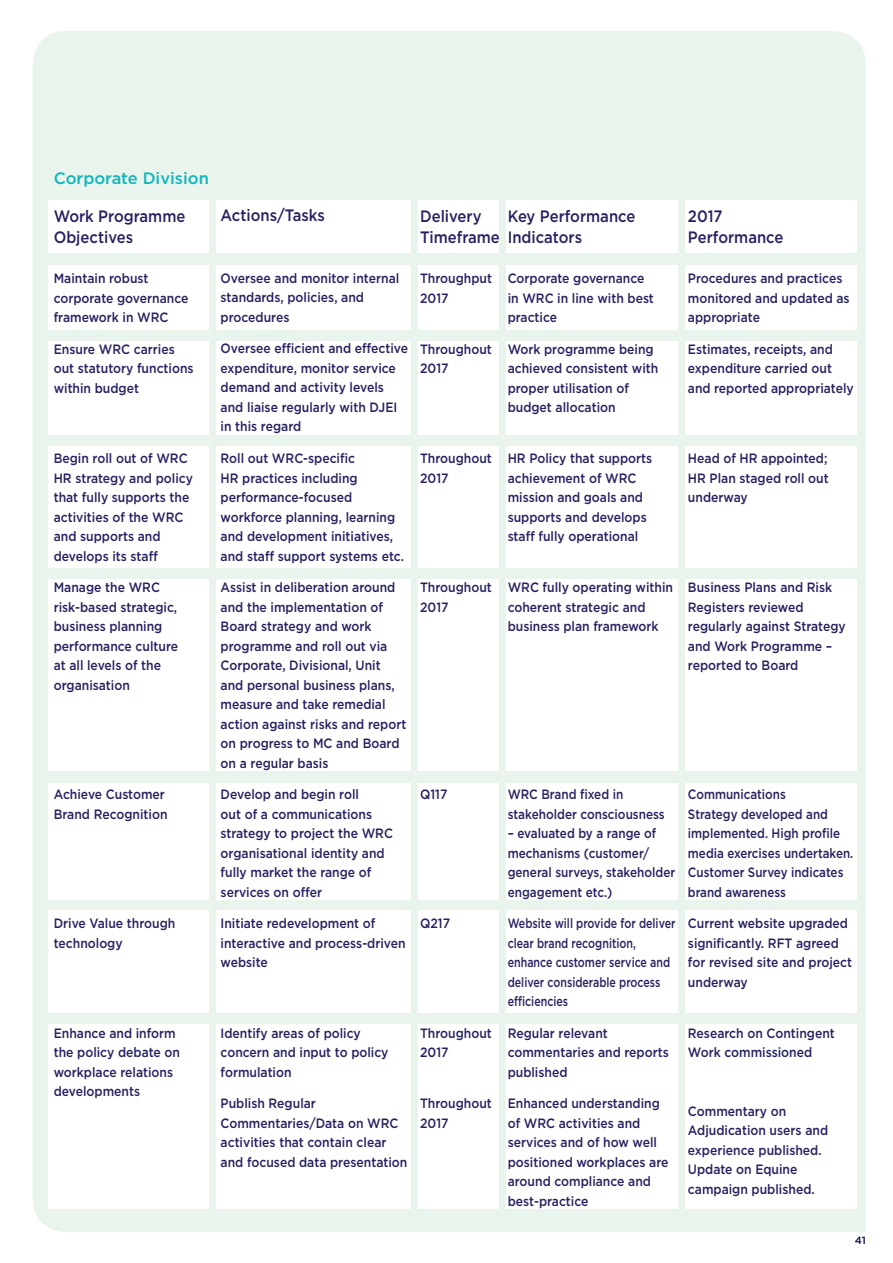
<style>
.page{position:relative;width:893px;height:1263px;background:#fff}
.page>*{position:absolute;margin:0;border:0;box-sizing:border-box;transform-origin:0 0}
.t1{font:500 16.5px/21px "Gotham";color:#252161;scale:.9 1}
.t2{font:500 16.5px "Gotham";color:#11b5be}
.t3{font:500 13.5px/19.5px "Gotham";color:#252161;scale:.9 1}
.t4{font:500 13.5px/19.5px "Gotham";color:#252161;scale:.87 1}
.t5{font:500 13.5px/19.5px "Gotham";color:#252161;scale:.86 1}
.t6{font:500 13.5px/19.5px "Gotham";color:#252161;scale:.79 1}
.t7{font:500 10.5px "Gotham";color:#04104a}
</style>
<div class="page">
<div style="left:33px;top:31px;width:833px;height:1201px;background:#e9f5ec"></div>
<div style="left:506px;top:200px;width:171px;height:53px;background:#fff"></div>
<div style="left:506px;top:265px;width:171px;height:65px;background:#fff"></div>
<div style="left:506px;top:341px;width:171px;height:93px;background:#fff"></div>
<div style="left:506px;top:446px;width:171px;height:122px;background:#fff"></div>
<div style="left:506px;top:579px;width:171px;height:191px;background:#fff"></div>
<div style="left:506px;top:783px;width:171px;height:116px;background:#fff"></div>
<div style="left:506px;top:910px;width:171px;height:103px;background:#fff"></div>
<div style="left:506px;top:1024px;width:171px;height:185px;background:#fff"></div>
<div style="left:685px;top:200px;width:171px;height:53px;background:#fff"></div>
<div style="left:685px;top:265px;width:171px;height:65px;background:#fff"></div>
<div style="left:685px;top:341px;width:171px;height:93px;background:#fff"></div>
<div style="left:685px;top:446px;width:171px;height:122px;background:#fff"></div>
<div style="left:685px;top:579px;width:171px;height:191px;background:#fff"></div>
<div style="left:685px;top:783px;width:171px;height:116px;background:#fff"></div>
<div style="left:685px;top:910px;width:171px;height:103px;background:#fff"></div>
<div style="left:685px;top:1024px;width:171px;height:185px;background:#fff"></div>
<div style="left:418px;top:200px;width:81px;height:53px;background:#fff"></div>
<div style="left:418px;top:265px;width:81px;height:65px;background:#fff"></div>
<div style="left:418px;top:341px;width:81px;height:93px;background:#fff"></div>
<div style="left:418px;top:446px;width:81px;height:122px;background:#fff"></div>
<div style="left:418px;top:579px;width:81px;height:191px;background:#fff"></div>
<div style="left:418px;top:783px;width:81px;height:116px;background:#fff"></div>
<div style="left:418px;top:910px;width:81px;height:103px;background:#fff"></div>
<div style="left:418px;top:1024px;width:81px;height:185px;background:#fff"></div>
<div style="left:217px;top:200px;width:194px;height:53px;background:#fff"></div>
<div style="left:217px;top:265px;width:194px;height:65px;background:#fff"></div>
<div style="left:217px;top:341px;width:194px;height:93px;background:#fff"></div>
<div style="left:217px;top:446px;width:194px;height:122px;background:#fff"></div>
<div style="left:217px;top:579px;width:194px;height:191px;background:#fff"></div>
<div style="left:217px;top:783px;width:194px;height:116px;background:#fff"></div>
<div style="left:217px;top:910px;width:194px;height:103px;background:#fff"></div>
<div style="left:217px;top:1024px;width:194px;height:185px;background:#fff"></div>
<div style="left:48px;top:200px;width:160px;height:53px;background:#fff"></div>
<div style="left:48px;top:265px;width:160px;height:65px;background:#fff"></div>
<div style="left:48px;top:341px;width:160px;height:93px;background:#fff"></div>
<div style="left:48px;top:446px;width:160px;height:122px;background:#fff"></div>
<div style="left:48px;top:579px;width:160px;height:191px;background:#fff"></div>
<div style="left:48px;top:783px;width:160px;height:116px;background:#fff"></div>
<div style="left:48px;top:910px;width:160px;height:103px;background:#fff"></div>
<div style="left:48px;top:1024px;width:160px;height:185px;background:#fff"></div>
<p class="t2" style="left:54px;top:167px;width:157px">Corporate Division</p>
<p class="t1" style="left:54px;top:205px;width:148px">Work Programme<br>Objectives</p>
<p class="t3" style="left:54px;top:269px;width:151px">Maintain robust corporate governance framework in WRC</p>
<p class="t3" style="left:54px;top:339px;width:157px">Ensure WRC carries out statutory functions within budget</p>
<p class="t3" style="left:54px;top:449px;width:156px">Begin roll out of WRC<br>HR strategy and policy that fully supports the activities of the WRC and supports and develops its staff</p>
<p class="t3" style="left:54px;top:578px;width:140px">Manage the WRC risk-based strategic, business planning performance culture at all levels of the organisation</p>
<p class="t3" style="left:54px;top:785px;width:128px">Achieve Customer<br>Brand Recognition</p>
<p class="t3" style="left:54px;top:914px;width:137px">Drive Value through technology</p>
<p class="t3" style="left:54px;top:1023px;width:142px">Enhance and inform the policy debate on workplace relations developments</p>
<p class="t1" style="left:221px;top:205px;width:118px">Actions/Tasks</p>
<p class="t3" style="left:221px;top:268px;width:200px">Oversee and monitor internal standards, policies, and procedures</p>
<p class="t3" style="left:221px;top:339px;width:210px">Oversee efficient and effective expenditure, monitor service demand and activity levels and liaise regularly with DJEI in this regard</p>
<p class="t3" style="left:221px;top:448px;width:205px">Roll out WRC-specific<br>HR practices including performance-focused workforce planning, learning and development initiatives, and staff support systems etc.</p>
<p class="t3" style="left:221px;top:577px;width:208px">Assist in deliberation around and the implementation of<br>Board strategy and work programme and roll out via<br>Corporate, Divisional, Unit and personal business plans, measure and take remedial action against risks and report on progress to MC and Board on a regular basis</p>
<p class="t3" style="left:221px;top:784px;width:193px">Develop and begin roll<br>out of a communications strategy to project the WRC organisational identity and fully market the range of services on offer</p>
<p class="t3" style="left:221px;top:913px;width:207px">Initiate redevelopment of interactive and process-driven website</p>
<p class="t3" style="left:221px;top:1023px;width:188px">Identify areas of policy concern and input to policy formulation</p>
<p class="t3" style="left:221px;top:1093px;width:209px">Publish Regular<br>Commentaries/Data on WRC activities that contain clear and focused data presentation</p>
<p class="t1" style="left:420px;top:205px;width:70px">Delivery</p>
<p class="t1" style="left:420px;top:226px;width:90px">Timeframe</p>
<p class="t3" style="left:420px;top:269px;width:81px">Throughput<br>2017</p>
<p class="t3" style="left:420px;top:339px;width:81px">Throughout<br>2017</p>
<p class="t3" style="left:420px;top:449px;width:81px">Throughout<br>2017</p>
<p class="t3" style="left:420px;top:578px;width:81px">Throughout<br>2017</p>
<p class="t1" style="left:508px;top:205px;width:143px">Key Performance<br>Indicators</p>
<p class="t3" style="left:508px;top:269px;width:164px">Corporate governance in WRC in line with best practice</p>
<p class="t3" style="left:508px;top:339px;width:169px">Work programme being achieved consistent with proper utilisation of budget allocation</p>
<p class="t3" style="left:508px;top:449px;width:162px">HR Policy that supports achievement of WRC mission and goals and supports and develops staff fully operational</p>
<p class="t3" style="left:508px;top:578px;width:185px">WRC fully operating within coherent strategic and business plan framework</p>
<p class="t1" style="left:688px;top:205px;width:40px">2017</p>
<p class="t1" style="left:688px;top:226px;width:108px">Performance</p>
<p class="t3" style="left:688px;top:269px;width:181px">Procedures and practices monitored and updated as appropriate</p>
<p class="t3" style="left:688px;top:339px;width:186px">Estimates, receipts, and expenditure carried out and reported appropriately</p>
<p class="t3" style="left:688px;top:449px;width:158px;text-align:justify">Head of HR appointed; HR Plan staged roll out underway</p>
<p class="t3" style="left:688px;top:578px;width:177px">Business Plans and Risk<br>Registers reviewed regularly against Strategy and Work Programme – reported to Board</p>
<p class="t3" style="left:420px;top:785px;width:32px">Q117</p>
<p class="t3" style="left:420px;top:914px;width:35px">Q217</p>
<p class="t3" style="left:420px;top:1023px;width:81px">Throughout<br>2017</p>
<p class="t3" style="left:420px;top:1094px;width:81px">Throughout<br>2017</p>
<p class="t4" style="left:508px;top:785px;width:182px">WRC Brand fixed in stakeholder consciousness</p>
<p class="t4" style="left:508px;top:824px;width:194px">– evaluated by a range of mechanisms (customer/ general surveys, stakeholder engagement etc.)</p>
<p class="t6" style="left:508px;top:914px;width:214px">Website will provide for deliver clear brand recognition, enhance customer service and deliver considerable process efficiencies</p>
<p class="t3" style="left:508px;top:1023px;width:181px">Regular relevant commentaries and reports published</p>
<p class="t3" style="left:508px;top:1094px;width:180px">Enhanced understanding of WRC activities and services and of how well positioned workplaces are around compliance and best-practice</p>
<p class="t5" style="left:688px;top:785px;width:194px">Communications<br>Strategy developed and implemented. High profile media exercises undertaken.<br>Customer Survey indicates brand awareness</p>
<p class="t3" style="left:688px;top:914px;width:184px">Current website upgraded significantly. RFT agreed for revised site and project underway</p>
<p class="t3" style="left:688px;top:1023px;width:165px">Research on Contingent<br>Work commissioned</p>
<p class="t3" style="left:688px;top:1101px;width:157px">Commentary on<br>Adjudication users and experience published.<br>Update on Equine campaign published.</p>
<p class="t7" style="left:855px;top:1233px;width:13px">41</p>
</div>
